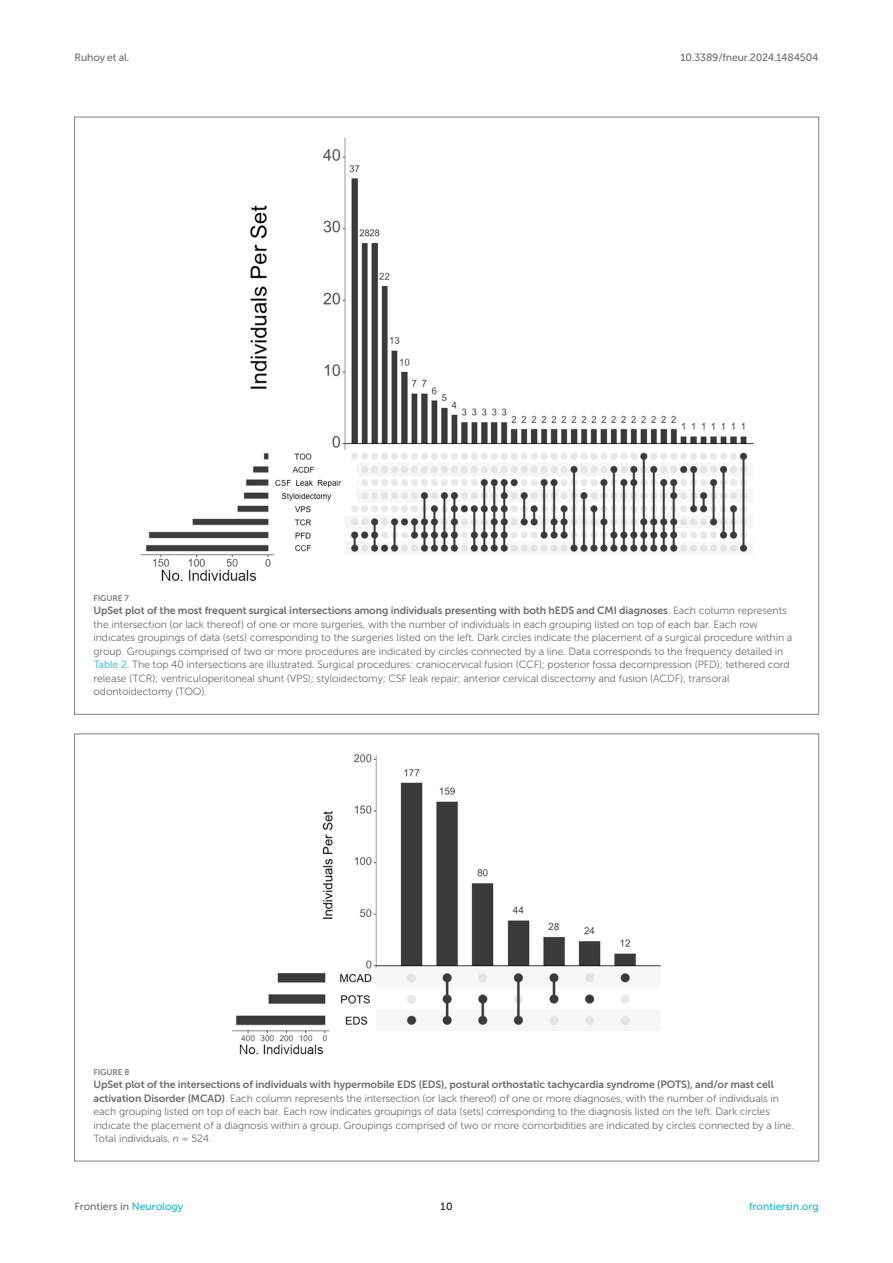
<style>
.page{position:relative;width:893px;height:1263px;background:#fff}
.page>*{position:absolute;margin:0;border:0;box-sizing:border-box;transform-origin:0 0}
.FIG_LEG{font:10.5px/13.5px "Museo Sans 300";letter-spacing:-.01em;color:#706f70}
.t1{font:10.5px "Museo Sans 500";letter-spacing:-.015em;color:#706f70}
.t2{font:10.5px "Museo Sans 500";color:#1db5c3}
.t3{font:10.5px "Museo Sans 500";color:#1b1c1b}
.FIG_HD{font:8.25px "Museo Sans 700";letter-spacing:-.01em;color:#7e7f7f}
.s1{font-family:"Museo Sans 700"}
.s2{color:#1db5c3}
.s3{font-style:italic}
</style>
<div class="page">
<img style="left:140px;top:137px;width:614px;height:444px">
<img style="left:232px;top:753px;width:429px;height:302px">
<p class="t1" style="left:74px;top:51px;width:57px">Ruhoy et al.</p>
<p class="t1" style="left:681px;top:51px;width:139px">10.3389/fneur.2024.1484504</p>
<p class="FIG_HD" style="left:94px;top:593px;width:37px">FIGURE 7</p>
<p class="FIG_LEG" style="left:94px;top:604px;width:700px"><span class="s1">UpSet plot of the most frequent surgical intersections among individuals presenting with both hEDS and CMI diagnoses</span>. Each column represents the intersection (or lack thereof) of one or more surgeries, with the number of individuals in each grouping listed on top of each bar. Each row indicates groupings of data (sets) corresponding to the surgeries listed on the left. Dark circles indicate the placement of a surgical procedure within a group. Groupings comprised of two or more procedures are indicated by circles connected by a line. Data corresponds to the frequency detailed in <span class="s2">Table 2</span>. The top 40 intersections are illustrated. Surgical procedures: craniocervical fusion (CCF); posterior fossa decompression (PFD); tethered cord release (TCR); ventriculoperitoneal shunt (VPS); styloidectomy; CSF leak repair; anterior cervical discectomy and fusion (ACDF); transoral odontoidectomy (TOO).</p>
<p class="FIG_HD" style="left:94px;top:1067px;width:37px">FIGURE 8</p>
<p class="FIG_LEG" style="left:94px;top:1078px;width:702px"><span class="s1">UpSet plot of the intersections of individuals with hypermobile EDS (EDS), postural orthostatic tachycardia syndrome (POTS), and/or mast cell activation Disorder (MCAD)</span>. Each column represents the intersection (or lack thereof) of one or more diagnoses, with the number of individuals in each grouping listed on top of each bar. Each row indicates groupings of data (sets) corresponding to the diagnosis listed on the left. Dark circles indicate the placement of a diagnosis within a group. Groupings comprised of two or more comorbidities are indicated by circles connected by a line.<br>Total individuals, <span class="s3">n</span> = 524.</p>
<p class="t1" style="left:74px;top:1200px;width:110px">Frontiers in <span class="s2">Neurology</span></p>
<p class="t3" style="left:440px;top:1200px;width:14px">10</p>
<p class="t2" style="left:749px;top:1200px;width:71px">frontiersin.org</p>
</div>
